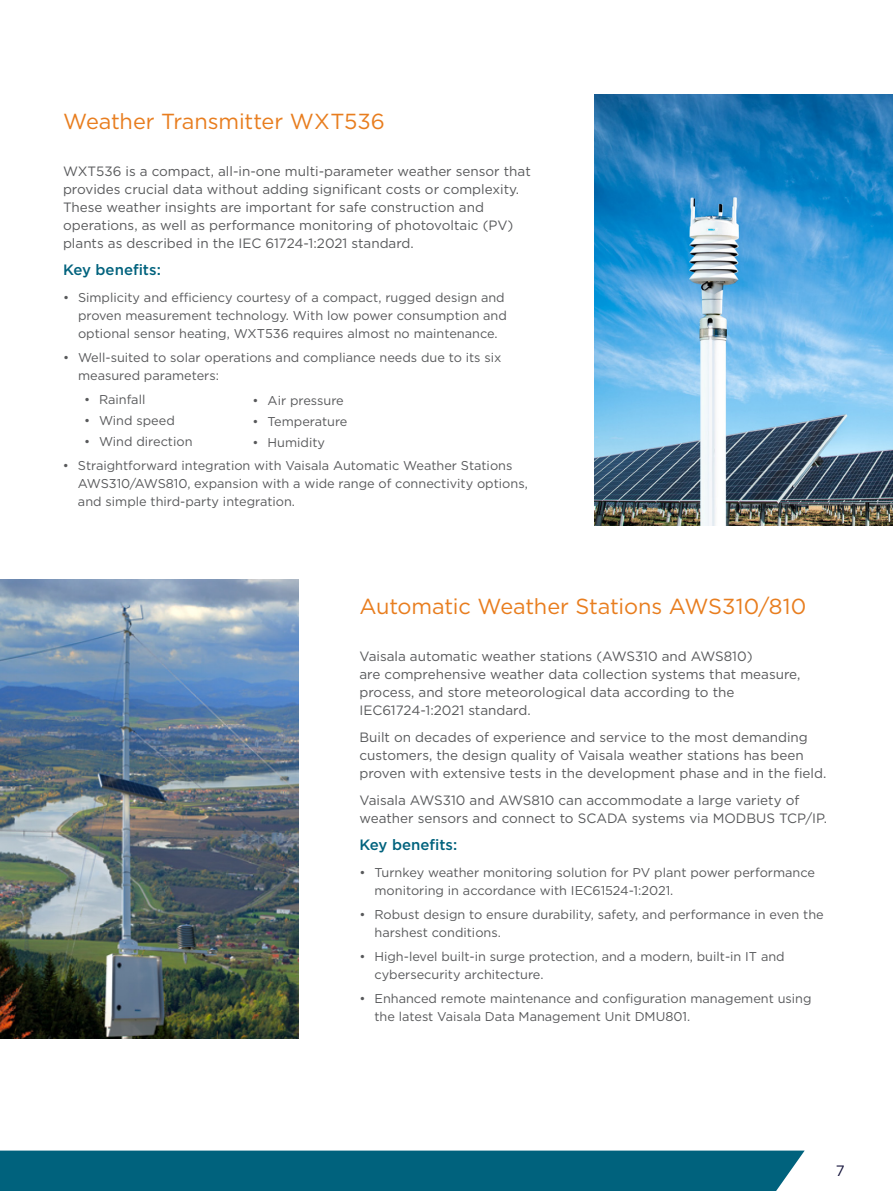
<style>
.page{position:relative;width:893px;height:1191px;background:#fff}
.page>*{position:absolute;margin:0;border:0;box-sizing:border-box;transform-origin:0 0}
.t1{font:21.75px "Gotham";letter-spacing:-.005em;color:#e87d1e}
.t2{font:500 15px "Gotham";color:#00627d}
.t3{font:15px "Gotham";color:#14133b}
.t4{font:13.5px/18px "Gotham";color:#58595b}
.t5{font:12.75px/18px "Gotham";color:#58595b}
</style>
<div class="page">
<img style="left:0;top:580px;width:299px;height:459px">
<img style="left:594px;top:95px;width:299px;height:431px">
<div style="left:0;top:1150px;width:805px;height:41px;background:#00627d"></div>
<h1 class="t1" style="left:63px;top:107px;width:323px">Weather Transmitter WXT536</h1>
<p class="t4" style="left:63px;top:162px;width:469px">WXT536 is a compact, all-in-one multi-parameter weather sensor that provides crucial data without adding significant costs or complexity.<br>These weather insights are important for safe construction and operations, as well as performance monitoring of photovoltaic (PV) plants as described in the IEC 61724-1:2021 standard.</p>
<p class="t2" style="left:63px;top:260px;width:99px">Key benefits:</p>
<p class="t5" style="left:78px;top:288px;width:430px;text-indent:-15px">• Simplicity and efficiency courtesy of a compact, rugged design and proven measurement technology. With low power consumption and optional sensor heating, WXT536 requires almost no maintenance.</p>
<p class="t5" style="left:78px;top:348px;width:425px;text-indent:-15px">• Well-suited to solar operations and compliance needs due to its six measured parameters:</p>
<p class="t5" style="left:84px;top:390px;width:63px">• Rainfall</p>
<p class="t5" style="left:84px;top:411px;width:92px">• Wind speed</p>
<p class="t5" style="left:84px;top:432px;width:110px">• Wind direction</p>
<p class="t5" style="left:78px;top:456px;width:451px;text-indent:-15px">• Straightforward integration with Vaisala Automatic Weather Stations<br>AWS310/AWS810, expansion with a wide range of connectivity options, and simple third-party integration.</p>
<p class="t5" style="left:253px;top:391px;width:93px">• Air pressure</p>
<p class="t5" style="left:253px;top:412px;width:96px">• Temperature</p>
<p class="t5" style="left:253px;top:433px;width:74px">• Humidity</p>
<h1 class="t1" style="left:359px;top:592px;width:448px">Automatic Weather Stations AWS310/810</h1>
<p class="t4" style="left:359px;top:646px;width:442px">Vaisala automatic weather stations (AWS310 and AWS810)<br>are comprehensive weather data collection systems that measure, process, and store meteorological data according to the IEC61724-1:2021 standard.</p>
<p class="t4" style="left:359px;top:727px;width:468px">Built on decades of experience and service to the most demanding customers, the design quality of Vaisala weather stations has been proven with extensive tests in the development phase and in the field.</p>
<p class="t4" style="left:359px;top:790px;width:469px">Vaisala AWS310 and AWS810 can accommodate a large variety of weather sensors and connect to SCADA systems via MODBUS TCP/IP.</p>
<p class="t2" style="left:359px;top:834px;width:99px">Key benefits:</p>
<p class="t5" style="left:374px;top:863px;width:442px;text-indent:-15px">• Turnkey weather monitoring solution for PV plant power performance monitoring in accordance with IEC61524-1:2021.</p>
<p class="t5" style="left:374px;top:905px;width:451px;text-indent:-15px">• Robust design to ensure durability, safety, and performance in even the harshest conditions.</p>
<p class="t5" style="left:374px;top:947px;width:412px;text-indent:-15px">• High-level built-in surge protection, and a modern, built-in IT and cybersecurity architecture.</p>
<p class="t5" style="left:374px;top:989px;width:439px;text-indent:-15px">• Enhanced remote maintenance and configuration management using the latest Vaisala Data Management Unit DMU801.</p>
<p class="t3" style="left:836px;top:1161px;width:10px">7</p>
</div>
